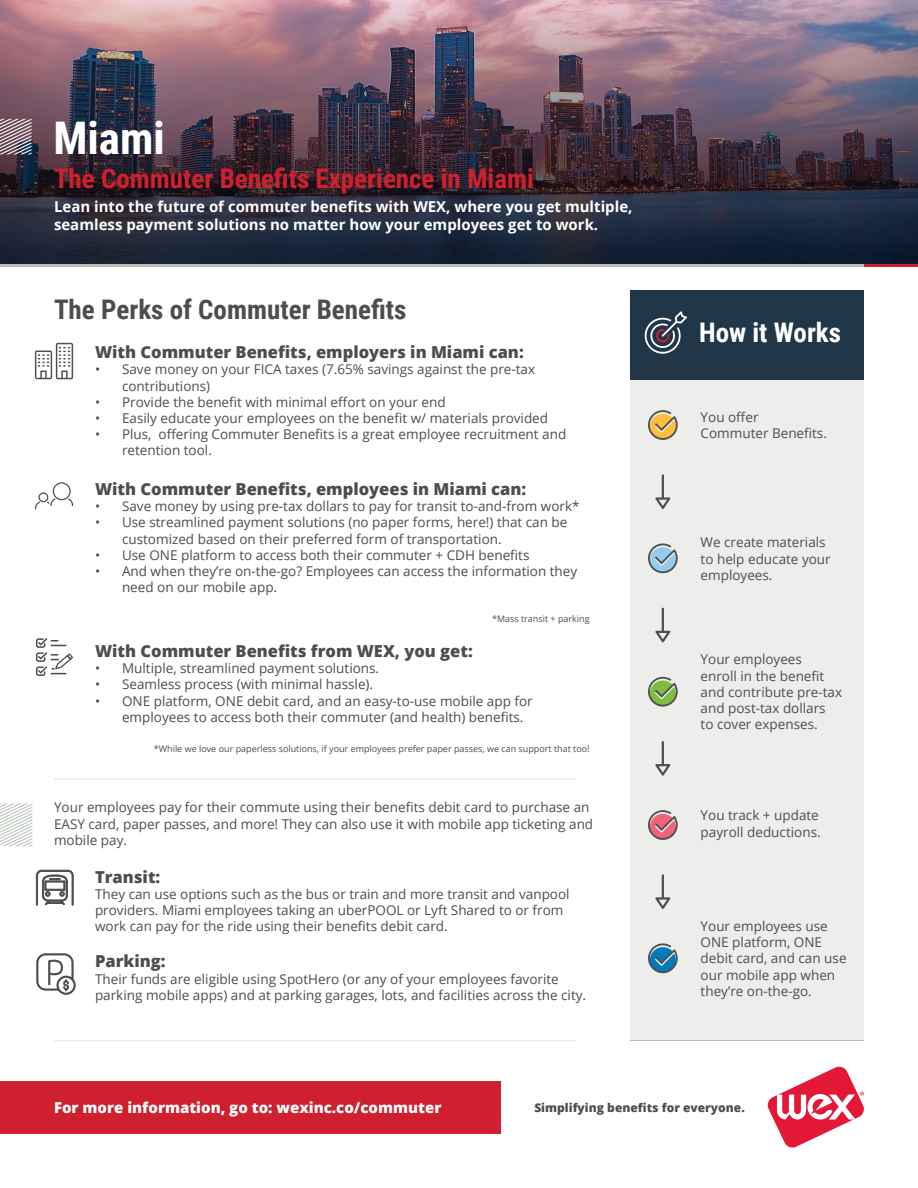
<style>
.page{position:relative;width:918px;height:1188px;background:#fff}
.page>*{position:absolute;margin:0;border:0;box-sizing:border-box;transform-origin:0 0}
.t1{font:700 45px "Roboto Condensed";color:#fff}
.t2{font:700 27px "Roboto Condensed";color:#cf202f}
.t3{font:700 27px "Roboto Condensed";color:#4d4d4f}
.t4{font:700 27px "Roboto Condensed";color:#fff}
.t5{font:800 16.5px "Open Sans";color:#4d4d4f}
.t6{font:700 15px/18px "Open Sans";color:#fff}
.t7{font:800 15px "Open Sans";color:#fff}
.t8{font:13.5px/16.2px "Open Sans";color:#4d4d4f}
.t9{font:800 12px "Open Sans";color:#4f4e4e}
.t10{font:9px "Open Sans";color:#4d4d4f}
</style>
<div class="page">
<img style="left:0;top:0;width:918px;height:264px">
<svg style="left:0;top:119px;width:31px;height:35px"></svg>
<hr style="left:0;top:264px;width:918px;height:3px;background:#b6c0b5">
<hr style="left:864px;top:264px;width:54px;height:3px;background:#ce202f">
<div style="left:0;top:1081px;width:500px;height:52px;background:#cf202f"></div>
<hr style="left:54px;top:778px;width:522px;height:2px;background:#b6c0b5">
<hr style="left:54px;top:1040px;width:522px;height:1px;background:#b6c0b5">
<svg style="left:36px;top:953px;width:40px;height:42px"></svg>
<svg style="left:36px;top:870px;width:38px;height:35px"></svg>
<svg style="left:35px;top:343px;width:38px;height:36px"></svg>
<svg style="left:35px;top:482px;width:38px;height:27px"></svg>
<svg style="left:36px;top:638px;width:37px;height:38px"></svg>
<svg style="left:0;top:803px;width:32px;height:43px"></svg>
<svg style="left:768px;top:1067px;width:96px;height:81px"></svg>
<hr style="left:630px;top:1038px;width:234px;height:3px;background:#b6c0b5">
<div style="left:630px;top:291px;width:234px;height:749px;background:#edeeeb"></div>
<div style="left:630px;top:291px;width:234px;height:89px;background:#213747"></div>
<svg style="left:645px;top:311px;width:42px;height:43px"></svg>
<svg style="left:648px;top:810px;width:30px;height:30px"></svg>
<svg style="left:648px;top:943px;width:30px;height:30px"></svg>
<svg style="left:648px;top:677px;width:30px;height:30px"></svg>
<svg style="left:648px;top:544px;width:30px;height:29px"></svg>
<svg style="left:655px;top:474px;width:15px;height:35px"></svg>
<svg style="left:655px;top:741px;width:15px;height:35px"></svg>
<svg style="left:655px;top:608px;width:15px;height:34px"></svg>
<svg style="left:655px;top:874px;width:15px;height:35px"></svg>
<svg style="left:648px;top:410px;width:30px;height:30px"></svg>
<h1 class="t1" style="left:54px;top:107px;width:113px">Miami</h1>
<h2 class="t2" style="left:54px;top:159px;width:481px">The Commuter Benefits Experience in Miami</h2>
<p class="t6" style="left:54px;top:197px;width:580px">Lean into the future of commuter benefits with WEX, where you get multiple, seamless payment solutions no matter how your employees get to work.</p>
<h2 class="t3" style="left:54px;top:290px;width:354px">The Perks of Commuter Benefits</h2>
<p class="t5" style="left:95px;top:340px;width:430px">With Commuter Benefits, employers in Miami can:</p>
<p class="t8" style="left:122px;top:361px;width:415px;text-indent:-27px">• Save money on your FICA taxes (7.65% savings against the pre-tax contributions)</p>
<p class="t8" style="left:95px;top:394px;width:352px">• Provide the benefit with minimal effort on your end</p>
<p class="t8" style="left:95px;top:410px;width:455px">• Easily educate your employees on the benefit w/ materials provided</p>
<p class="t8" style="left:122px;top:426px;width:446px;text-indent:-27px">• Plus, offering Commuter Benefits is a great employee recruitment and retention tool.</p>
<p class="t5" style="left:95px;top:477px;width:433px">With Commuter Benefits, employees in Miami can:</p>
<p class="t8" style="left:95px;top:498px;width:486px">• Save money by using pre-tax dollars to pay for transit to-and-from work*</p>
<p class="t8" style="left:122px;top:514px;width:447px;text-indent:-27px">• Use streamlined payment solutions (no paper forms, here!) that can be customized based on their preferred form of transportation.</p>
<p class="t8" style="left:95px;top:547px;width:436px">• Use ONE platform to access both their commuter + CDH benefits</p>
<p class="t8" style="left:122px;top:563px;width:457px;text-indent:-27px">• And when they’re on-the-go? Employees can access the information they need on our mobile app.</p>
<p class="t10" style="left:492px;top:613px;width:99px">*Mass transit + parking</p>
<p class="t5" style="left:95px;top:639px;width:379px">With Commuter Benefits from WEX, you get:</p>
<p class="t8" style="left:95px;top:660px;width:286px">• Multiple, streamlined payment solutions.</p>
<p class="t8" style="left:95px;top:676px;width:280px">• Seamless process (with minimal hassle).</p>
<p class="t8" style="left:122px;top:692px;width:412px;text-indent:-27px">• ONE platform, ONE debit card, and an easy-to-use mobile app for employees to access both their commuter (and health) benefits.</p>
<p class="t10" style="left:154px;top:742px;width:437px">*While we love our paperless solutions, if your employees prefer paper passes, we can support that too!</p>
<p class="t8" style="left:54px;top:799px;width:541px">Your employees pay for their commute using their benefits debit card to purchase an<br>EASY card, paper passes, and more! They can also use it with mobile app ticketing and mobile pay.</p>
<p class="t5" style="left:95px;top:864px;width:67px">Transit:</p>
<p class="t8" style="left:95px;top:886px;width:476px">They can use options such as the bus or train and more transit and vanpool providers. Miami employees taking an uberPOOL or Lyft Shared to or from work can pay for the ride using their benefits debit card.</p>
<p class="t5" style="left:95px;top:949px;width:72px">Parking:</p>
<p class="t8" style="left:95px;top:970px;width:493px">Their funds are eligible using SpotHero (or any of your employees favorite parking mobile apps) and at parking garages, lots, and facilities across the city.</p>
<h2 class="t4" style="left:699px;top:314px;width:144px">How it Works</h2>
<p class="t8" style="left:701px;top:409px;width:128px">You offer<br>Commuter Benefits.</p>
<p class="t8" style="left:701px;top:534px;width:132px">We create materials to help educate your employees.</p>
<p class="t8" style="left:701px;top:651px;width:143px">Your employees<br>enroll in the benefit and contribute pre-tax and post-tax dollars<br>to cover expenses.</p>
<p class="t8" style="left:701px;top:807px;width:122px">You track + update payroll deductions.</p>
<p class="t8" style="left:701px;top:918px;width:147px">Your employees use<br>ONE platform, ONE debit card, and can use our mobile app when they’re on-the-go.</p>
<p class="t7" style="left:54px;top:1096px;width:389px">For more information, go to: wexinc.co/commuter</p>
<p class="t9" style="left:534px;top:1098px;width:212px">Simplifying benefits for everyone.</p>
</div>
